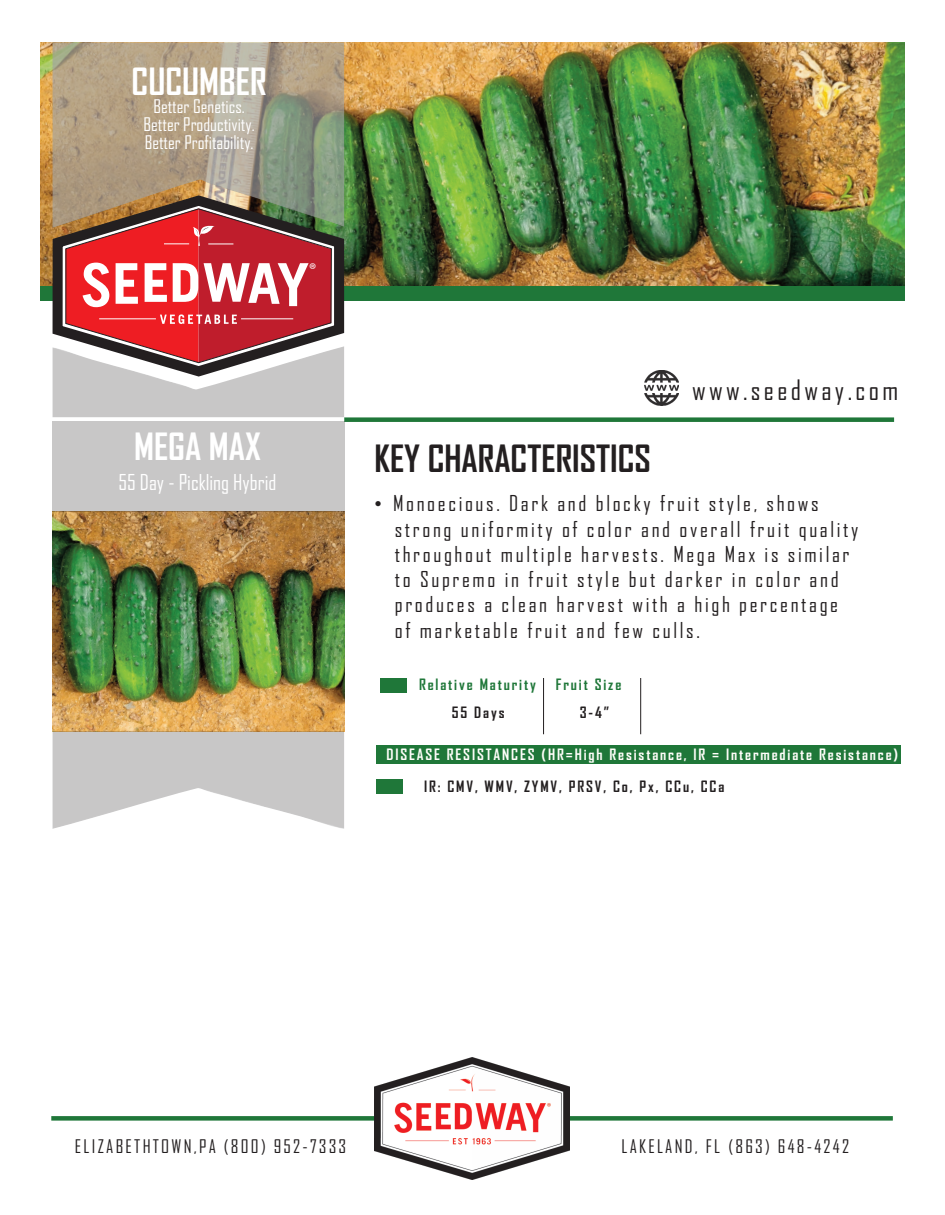
<style>
.page{position:relative;width:945px;height:1215px;background:#fff}
.page>*{position:absolute;margin:0;border:0;box-sizing:border-box;transform-origin:0 0}
.t1{font:700 36px "Agency FB";color:#231f20}
.t2{font:700 36px "Agency FB";color:#fff}
.t3{font:27px "Agency FB";letter-spacing:.125em;color:#231f20}
.t4{font:21px/25.3px "Agency FB";letter-spacing:.125em;color:#231f20}
.t5{font:21px "Agency FB";color:#fff}
.t6{font:18px/18px "Agency FB";color:#fff;text-align:center}
.t7{font:18px "Agency FB";letter-spacing:.125em;color:#231f20}
.t8{font:17.1px "Myriad Pro";color:#fff}
.t9{font:700 15px "Agency FB";letter-spacing:.125em;color:#fffefa}
.t10{font:700 15px "Agency FB";letter-spacing:.125em;color:#231f20}
.t11{font:700 15px "Agency FB";letter-spacing:.125em;color:#1f7739}
.s1{font-family:"Arial"}
</style>
<div class="page">
<img style="left:53px;top:422px;width:291px;height:407px">
<img style="left:40px;top:42px;width:865px;height:244px">
<div style="left:40px;top:286px;width:865px;height:15px;background:#1f7739"></div>
<div style="left:344px;top:417px;width:550px;height:5px;background:#1f7739"></div>
<svg style="left:53px;top:228px;width:291px;height:110px;background:#4d4a46"></svg>
<svg style="left:65px;top:228px;width:267px;height:118px;background:#d04a51"></svg>
<img style="left:53px;top:42px;width:291px;height:186px">
<img style="left:53px;top:346px;width:291px;height:71px">
<div style="left:51px;top:1116px;width:842px;height:5px;background:#1f7739"></div>
<img style="left:374px;top:1058px;width:196px;height:121px">
<img style="left:645px;top:371px;width:34px;height:35px">
<div style="left:380px;top:678px;width:27px;height:15px;background:#1f7739"></div>
<hr style="left:543px;top:678px;width:1px;height:56px;background:#231f20">
<hr style="left:640px;top:678px;width:1px;height:56px;background:#231f20">
<div style="left:377px;top:746px;width:524px;height:18px;background:#1f7739"></div>
<div style="left:377px;top:779px;width:26px;height:15px;background:#1f7739"></div>
<h1 class="t2" style="left:132px;top:61px;width:137px">CUCUMBER</h1>
<p class="t6" style="left:144px;top:98px;width:113px">Better Genetics.<br>Better Productivity.<br>Better Profitability.</p>
<p class="t8" style="left:309px;top:262px;width:9px">®</p>
<h1 class="t2" style="left:134px;top:427px;width:128px">MEGA MAX</h1>
<p class="t5" style="left:119px;top:471px;width:159px">55 Day - Pickling Hybrid</p>
<p class="t3" style="left:692px;top:375px;width:208px">www.seedway.com</p>
<h1 class="t1" style="left:375px;top:439px;width:278px">KEY CHARACTERISTICS</h1>
<p class="t4" style="left:395px;top:491px;width:465px;text-indent:-20px"><span class="s1">•</span> Monoecious. Dark and blocky fruit style, shows strong uniformity of color and overall fruit quality throughout multiple harvests. Mega Max is similar to Supremo in fruit style but darker in color and produces a clean harvest with a high percentage of marketable fruit and few culls.</p>
<p class="t11" style="left:419px;top:676px;width:118px">Relative Maturity</p>
<p class="t11" style="left:556px;top:676px;width:67px">Fruit Size</p>
<p class="t10" style="left:452px;top:704px;width:54px">55 Days</p>
<p class="t10" style="left:580px;top:704px;width:31px">3-4”</p>
<p class="t9" style="left:386px;top:746px;width:513px">DISEASE RESISTANCES (HR=High Resistance, IR = Intermediate Resistance)</p>
<p class="t10" style="left:424px;top:778px;width:302px">IR: CMV, WMV, ZYMV, PRSV, Co, Px, CCu, CCa</p>
<p class="t7" style="left:75px;top:1137px;width:273px">ELIZABETHTOWN,PA (800) 952-7333</p>
<p class="t7" style="left:621px;top:1137px;width:229px">LAKELAND, FL (863) 648-4242</p>
</div>
